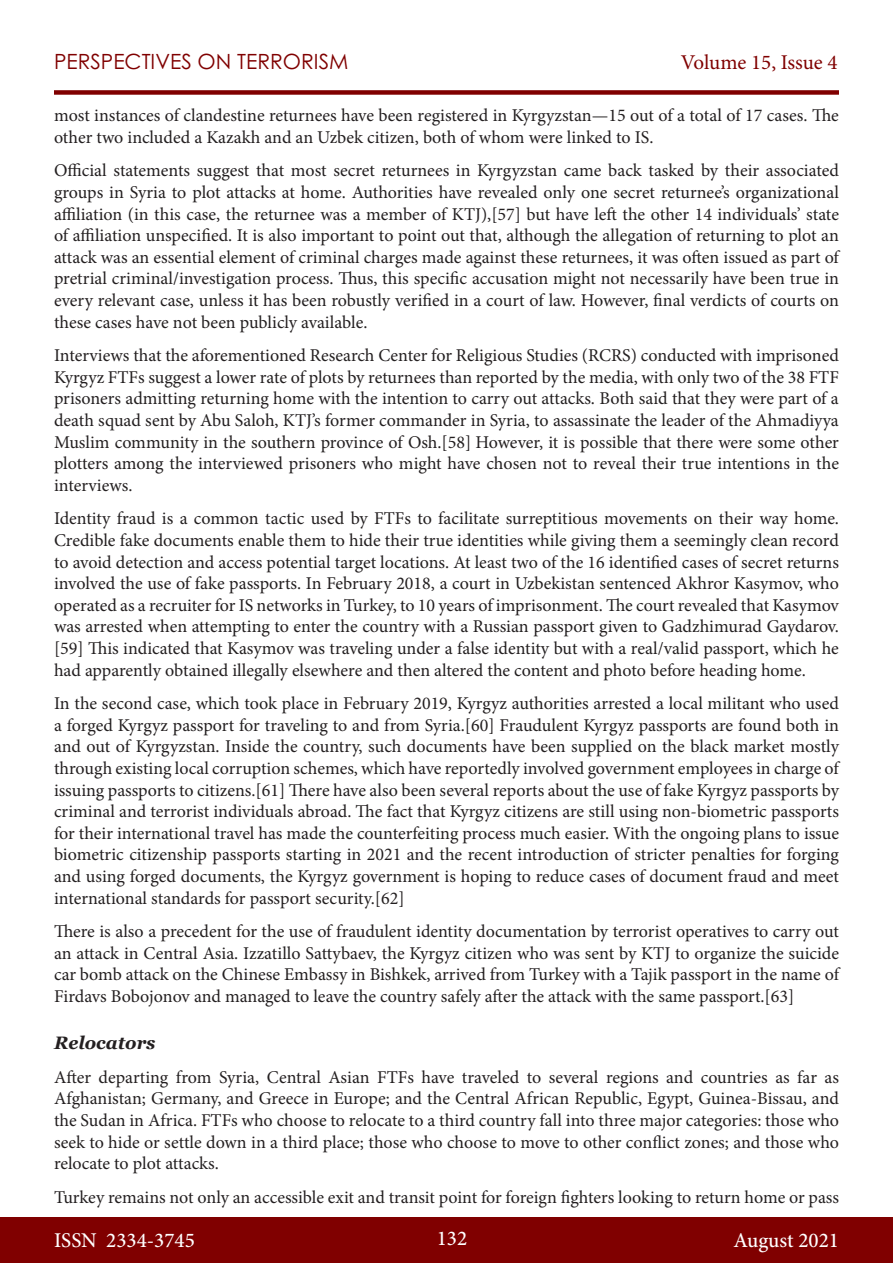
<style>
.page{position:relative;width:893px;height:1263px;background:#fff}
.page>*{position:absolute;margin:0;border:0;box-sizing:border-box;transform-origin:0 0}
.t1{font:500 21px "Minion Pro";color:#fff}
.t2{font:21px "Century Gothic Pro";color:#800000}
.t3{font:21px "Minion Pro";letter-spacing:-.005em;color:#800000}
.t4{font:18px/21.6px "Minion Pro";letter-spacing:-.005em;color:#231f20;text-align:justify}
.t5{font:italic 700 18px "Georgia";color:#231f20}
</style>
<div class="page">
<div style="left:0;top:1217px;width:893px;height:46px;background:#800000"></div>
<div style="left:54px;top:90px;width:785px;height:5px;background:#800000"></div>
<p class="t2" style="left:54px;top:49px;width:296px">PERSPECTIVES ON TERRORISM</p>
<p class="t3" style="left:681px;top:48px;width:158px">Volume 15, Issue 4</p>
<p class="t4" style="left:54px;top:105px;width:786px">most instances of clandestine returnees have been registered in Kyrgyzstan—15 out of a total of 17 cases. The other two included a Kazakh and an Uzbek citizen, both of whom were linked to IS.</p>
<p class="t4" style="left:54px;top:160px;width:786px">Official statements suggest that most secret returnees in Kyrgyzstan came back tasked by their associated groups in Syria to plot attacks at home. Authorities have revealed only one secret returnee’s organizational affiliation (in this case, the returnee was a member of KTJ),[57] but have left the other 14 individuals’ state of affiliation unspecified. It is also important to point out that, although the allegation of returning to plot an attack was an essential element of criminal charges made against these returnees, it was often issued as part of pretrial criminal/investigation process. Thus, this specific accusation might not necessarily have been true in every relevant case, unless it has been robustly verified in a court of law. However, final verdicts of courts on these cases have not been publicly available.</p>
<p class="t4" style="left:54px;top:345px;width:787px">Interviews that the aforementioned Research Center for Religious Studies (RCRS) conducted with imprisoned Kyrgyz FTFs suggest a lower rate of plots by returnees than reported by the media, with only two of the 38 FTF prisoners admitting returning home with the intention to carry out attacks. Both said that they were part of a death squad sent by Abu Saloh, KTJ’s former commander in Syria, to assassinate the leader of the Ahmadiyya Muslim community in the southern province of Osh.[58] However, it is possible that there were some other plotters among the interviewed prisoners who might have chosen not to reveal their true intentions in the interviews.</p>
<p class="t4" style="left:54px;top:508px;width:786px">Identity fraud is a common tactic used by FTFs to facilitate surreptitious movements on their way home.<br>Credible fake documents enable them to hide their true identities while giving them a seemingly clean record to avoid detection and access potential target locations. At least two of the 16 identified cases of secret returns involved the use of fake passports. In February 2018, a court in Uzbekistan sentenced Akhror Kasymov, who operated as a recruiter for IS networks in Turkey, to 10 years of imprisonment. The court revealed that Kasymov was arrested when attempting to enter the country with a Russian passport given to Gadzhimurad Gaydarov. [59] This indicated that Kasymov was traveling under a false identity but with a real/valid passport, which he had apparently obtained illegally elsewhere and then altered the content and photo before heading home.</p>
<p class="t4" style="left:54px;top:693px;width:787px">In the second case, which took place in February 2019, Kyrgyz authorities arrested a local militant who used a forged Kyrgyz passport for traveling to and from Syria.[60] Fraudulent Kyrgyz passports are found both in and out of Kyrgyzstan. Inside the country, such documents have been supplied on the black market mostly through existing local corruption schemes, which have reportedly involved government employees in charge of issuing passports to citizens.[61] There have also been several reports about the use of fake Kyrgyz passports by criminal and terrorist individuals abroad. The fact that Kyrgyz citizens are still using non-biometric passports for their international travel has made the counterfeiting process much easier. With the ongoing plans to issue biometric citizenship passports starting in 2021 and the recent introduction of stricter penalties for forging and using forged documents, the Kyrgyz government is hoping to reduce cases of document fraud and meet international standards for passport security.[62]</p>
<p class="t4" style="left:54px;top:921px;width:787px">There is also a precedent for the use of fraudulent identity documentation by terrorist operatives to carry out an attack in Central Asia. Izzatillo Sattybaev, the Kyrgyz citizen who was sent by KTJ to organize the suicide car bomb attack on the Chinese Embassy in Bishkek, arrived from Turkey with a Tajik passport in the name of Firdavs Bobojonov and managed to leave the country safely after the attack with the same passport.[63]</p>
<p class="t5" style="left:54px;top:1029px;width:103px">Relocators</p>
<p class="t4" style="left:54px;top:1066px;width:786px">After departing from Syria, Central Asian FTFs have traveled to several regions and countries as far as Afghanistan; Germany, and Greece in Europe; and the Central African Republic, Egypt, Guinea-Bissau, and the Sudan in Africa. FTFs who choose to relocate to a third country fall into three major categories: those who seek to hide or settle down in a third place; those who choose to move to other conflict zones; and those who relocate to plot attacks.</p>
<p class="t4" style="left:54px;top:1186px;width:786px">Turkey remains not only an accessible exit and transit point for foreign fighters looking to return home or pass</p>
<p class="t1" style="left:54px;top:1226px;width:142px">ISSN 2334-3745</p>
<p class="t1" style="left:437px;top:1224px;width:32px">132</p>
<p class="t1" style="left:733px;top:1226px;width:107px">August 2021</p>
</div>
